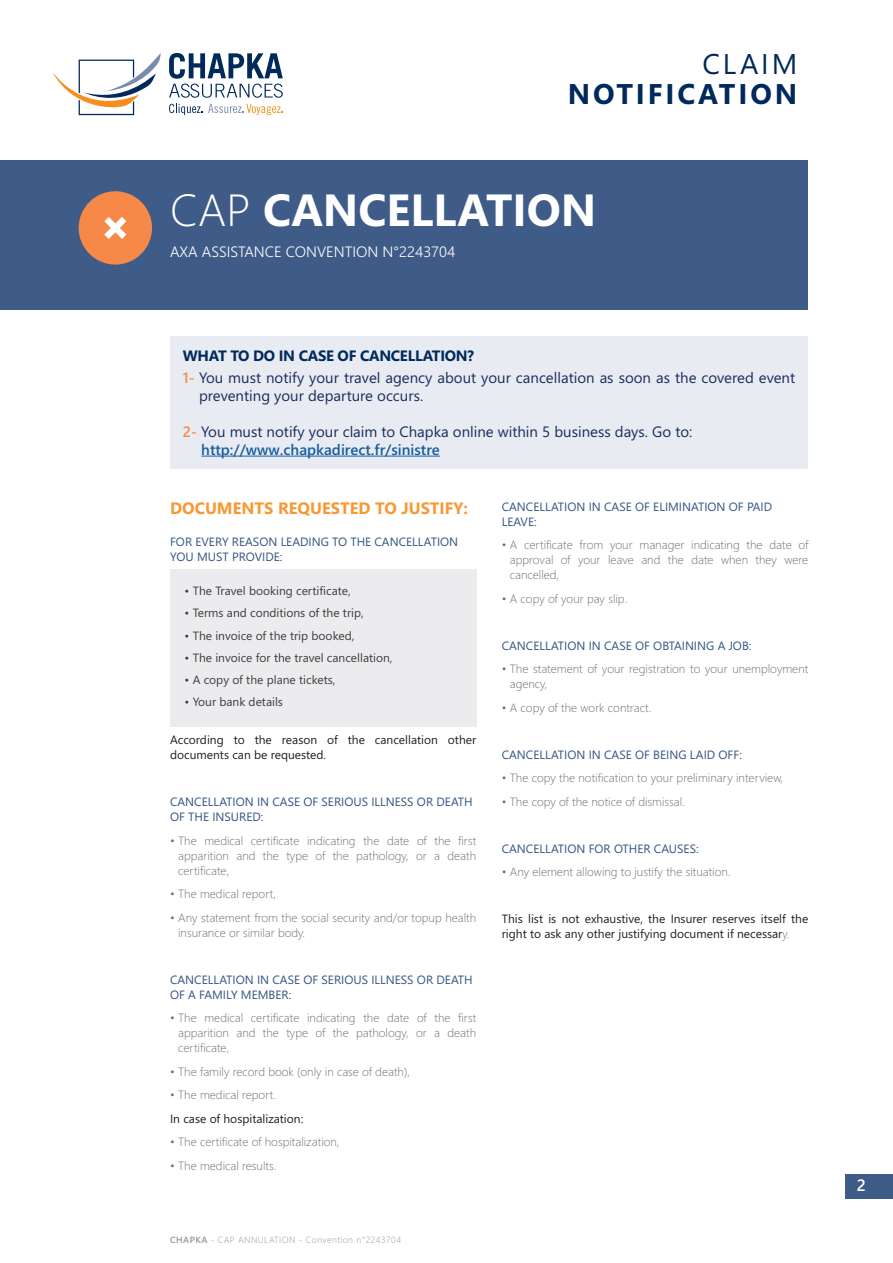
<style>
.page{position:relative;width:893px;height:1263px;background:#fff}
.page>*{position:absolute;margin:0;border:0;box-sizing:border-box;transform-origin:0 0}
.t1{font:700 45px "Segoe WP";color:#fff}
.t2{font:700 28.5px "Segoe WP";letter-spacing:.1em;color:#00295c}
.t3{font:28.5px "Segoe WP";letter-spacing:.1em;color:#00295c}
.t4{font:700 16.5px "Segoe WP";color:#f79832}
.t5{font:600 16.5px "Segoe WP";color:#fff}
.t6{font:15px/22.2px "Segoe WP";color:#1b2d5e}
.t7{font:300 15px "Segoe WP";color:#fff}
.t8{font:300 12px/15px "Segoe WP";color:#6c6d70;text-align:justify}
.t9{font:12px/15px "Segoe WP";color:#325481}
.t10{font:12px/15px "Segoe WP";color:#231f20}
.t11{font:12px "Segoe WP";color:#3e3e3f}
.t12{font:300 9px "Segoe WP";letter-spacing:.05em;color:#939598}
.s1{font-weight:300}
.s2{font-weight:700;color:#00295c}
.s3{font-weight:600;color:#f68947}
.s4{font-weight:600;color:#175d9e}
.s5{font-weight:300;color:#6c6d70}
.s6{font-weight:600}
</style>
<div class="page">
<div style="left:845px;top:1174px;width:48px;height:24px;background:#3f5c88"></div>
<div style="left:170px;top:336px;width:638px;height:133px;background:#e8ebf2"></div>
<hr style="left:201px;top:456px;width:239px;height:1px;background:#175d9e">
<div style="left:170px;top:569px;width:306px;height:158px;background:#ececee"></div>
<div style="left:0;top:160px;width:808px;height:149px;background:#3f5c88"></div>
<svg style="left:52px;top:53px;width:109px;height:63px"></svg>
<svg style="left:169px;top:104px;width:114px;height:11px"></svg>
<svg style="left:169px;top:53px;width:114px;height:45px"></svg>
<div style="left:79px;top:191px;width:73px;height:74px;background:#f68947;border-radius:50%"></div>
<svg style="left:104px;top:217px;width:22px;height:22px"></svg>
<h2 class="t3" style="left:702px;top:44px;width:96px">CLAIM</h2>
<h2 class="t2" style="left:568px;top:74px;width:231px">NOTIFICATION</h2>
<h1 class="t1" style="left:170px;top:178px;width:428px"><span class="s1">CAP</span> CANCELLATION</h1>
<p class="t7" style="left:170px;top:241px;width:287px">AXA ASSISTANCE CONVENTION N°2243704</p>
<p class="t6" style="left:183px;top:344px;width:614px"><span class="s2">WHAT TO DO IN CASE OF CANCELLATION?<br></span><span class="s3">1-</span> You must notify your travel agency about your cancellation as soon as the covered event</p>
<p class="t6" style="left:199px;top:384px;width:226px">preventing your departure occurs.</p>
<p class="t6" style="left:201px;top:422px;width:493px;line-height:18px;text-indent:-18px"><span class="s3">2-</span> You must notify your claim to Chapka online within 5 business days. Go to: <span class="s4">http://www.chapkadirect.fr/sinistre</span></p>
<h3 class="t4" style="left:170px;top:496px;width:299px">DOCUMENTS REQUESTED TO JUSTIFY:</h3>
<p class="t9" style="left:170px;top:533px;width:290px">FOR EVERY REASON LEADING TO THE CANCELLATION<br>YOU MUST PROVIDE:</p>
<p class="t11" style="left:185px;top:583px;width:168px">• The Travel booking certificate,</p>
<p class="t11" style="left:185px;top:605px;width:181px">• Terms and conditions of the trip,</p>
<p class="t11" style="left:185px;top:627px;width:171px">• The invoice of the trip booked,</p>
<p class="t11" style="left:185px;top:649px;width:209px">• The invoice for the travel cancellation,</p>
<p class="t11" style="left:185px;top:671px;width:152px">• A copy of the plane tickets,</p>
<p class="t11" style="left:185px;top:694px;width:100px">• Your bank details</p>
<p class="t10" style="left:170px;top:732px;width:308px">According to the reason of the cancellation other documents can be requested.</p>
<p class="t9" style="left:170px;top:794px;width:304px">CANCELLATION IN CASE OF SERIOUS ILLNESS OR DEATH<br>OF THE INSURED:</p>
<p class="t8" style="left:178px;top:832px;width:300px;text-indent:-8px">• The medical certificate indicating the date of the first apparition and the type of the pathology, or a death certificate,</p>
<p class="t8" style="left:170px;top:886px;width:107px">• The medical report,</p>
<p class="t8" style="left:178px;top:909px;width:300px;text-indent:-8px">• Any statement from the social security and/or topup health insurance or similar body.</p>
<p class="t9" style="left:170px;top:971px;width:304px">CANCELLATION IN CASE OF SERIOUS ILLNESS OR DEATH<br>OF A FAMILY MEMBER:</p>
<p class="t8" style="left:178px;top:1010px;width:300px;text-indent:-8px">• The medical certificate indicating the date of the first apparition and the type of the pathology, or a death certificate,</p>
<p class="t8" style="left:170px;top:1063px;width:241px">• The family record book (only in case of death),</p>
<p class="t8" style="left:170px;top:1087px;width:107px">• The medical report.</p>
<p class="t10" style="left:170px;top:1110px;width:135px">In case of hospitalization:</p>
<p class="t8" style="left:170px;top:1134px;width:171px">• The certificate of hospitalization,</p>
<p class="t8" style="left:170px;top:1157px;width:108px">• The medical results.</p>
<p class="t9" style="left:502px;top:498px;width:272px">CANCELLATION IN CASE OF ELIMINATION OF PAID<br>LEAVE:</p>
<p class="t8" style="left:510px;top:537px;width:300px;text-indent:-8px">• A certificate from your manager indicating the date of approval of your leave and the date when they were cancelled,</p>
<p class="t8" style="left:502px;top:590px;width:127px">• A copy of your pay slip.</p>
<p class="t9" style="left:502px;top:637px;width:251px">CANCELLATION IN CASE OF OBTAINING A JOB:</p>
<p class="t8" style="left:510px;top:661px;width:300px;text-indent:-8px">• The statement of your registration to your unemployment agency,</p>
<p class="t8" style="left:502px;top:699px;width:151px">• A copy of the work contract.</p>
<p class="t9" style="left:502px;top:746px;width:242px">CANCELLATION IN CASE OF BEING LAID OFF:</p>
<p class="t8" style="left:502px;top:770px;width:283px">• The copy the notification to your preliminary interview,</p>
<p class="t8" style="left:502px;top:793px;width:185px">• The copy of the notice of dismissal.</p>
<p class="t9" style="left:502px;top:840px;width:198px">CANCELLATION FOR OTHER CAUSES:</p>
<p class="t8" style="left:502px;top:864px;width:230px">• Any element allowing to justify the situation.</p>
<p class="t10" style="left:502px;top:911px;width:308px">This list is not exhaustive, the Insurer reserves itself the right to ask any other justifying document if necessar<span class="s5">y.</span></p>
<p class="t12" style="left:170px;top:1233px;width:233px"><span class="s6">CHAPKA</span> - CAP ANNULATION - Convention n°2243704</p>
<h3 class="t5" style="left:857px;top:1174px;width:11px">2</h3>
</div>
